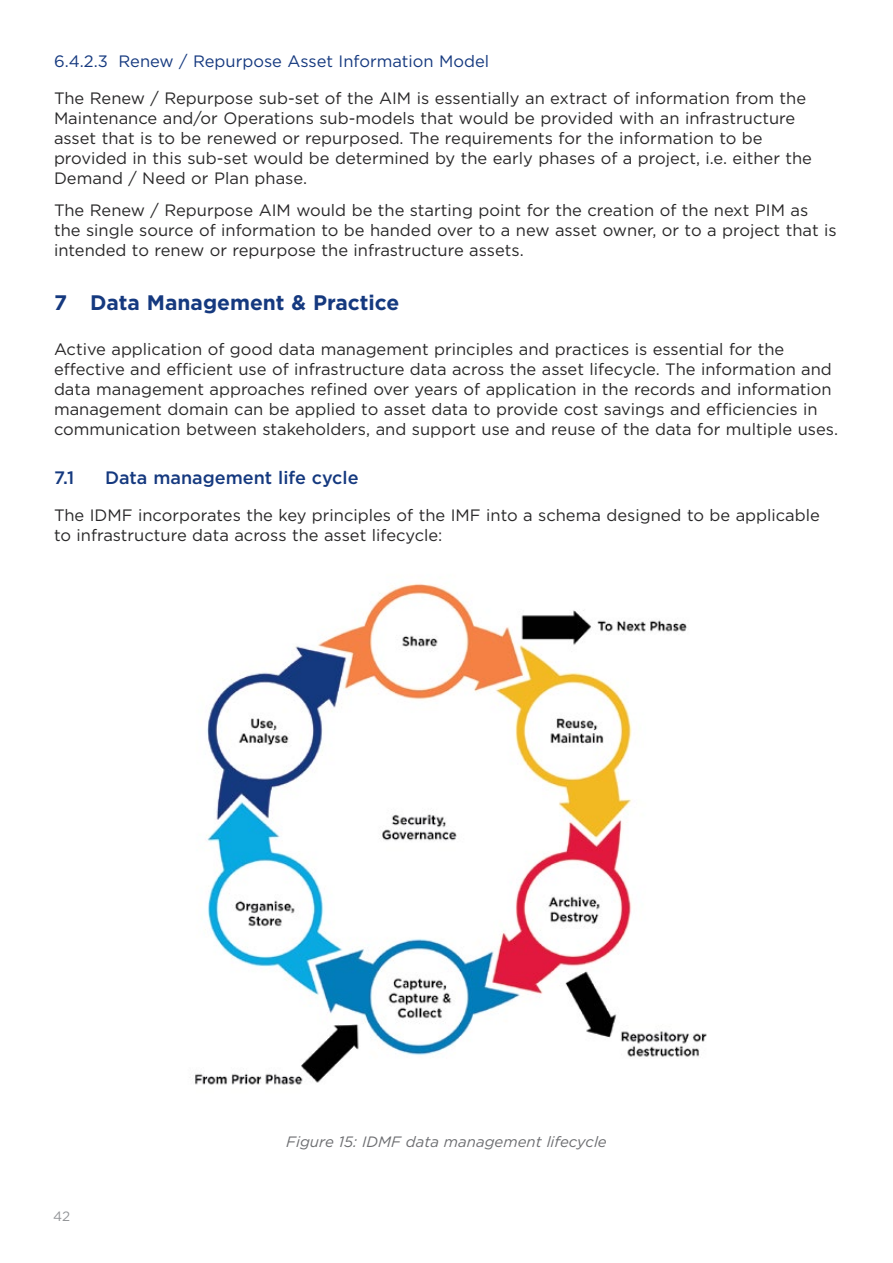
<style>
.page{position:relative;width:893px;height:1263px;background:#fff}
.page>*{position:absolute;margin:0;border:0;box-sizing:border-box;transform-origin:0 0}
.t1{font:700 21px "Gotham";color:#15397f}
.t2{font:500 18px "Gotham";color:#15397f}
.t3{font:16.5px/20px "Gotham";color:#292829}
.t4{font:16.5px "Gotham";color:#15397f}
.t5{font:italic 15px "Gotham";color:#6d6e71}
.t6{font:13.5px "Gotham";color:#939598}
</style>
<div class="page">
<img style="left:195px;top:583px;width:512px;height:502px">
<p class="t4" style="left:54px;top:51px;width:437px">6.4.2.3 Renew / Repurpose Asset Information Model</p>
<p class="t3" style="left:54px;top:88px;width:760px">The Renew / Repurpose sub-set of the AIM is essentially an extract of information from the Maintenance and/or Operations sub-models that would be provided with an infrastructure asset that is to be renewed or repurposed. The requirements for the information to be provided in this sub-set would be determined by the early phases of a project, i.e. either the Demand / Need or Plan phase.</p>
<p class="t3" style="left:54px;top:200px;width:784px">The Renew / Repurpose AIM would be the starting point for the creation of the next PIM as the single source of information to be handed over to a new asset owner, or to a project that is intended to renew or repurpose the infrastructure assets.</p>
<p class="t1" style="left:54px;top:288px;width:347px">7 Data Management &amp; Practice</p>
<p class="t3" style="left:54px;top:339px;width:786px">Active application of good data management principles and practices is essential for the effective and efficient use of infrastructure data across the asset lifecycle. The information and data management approaches refined over years of application in the records and information management domain can be applied to asset data to provide cost savings and efficiencies in communication between stakeholders, and support use and reuse of the data for multiple uses.</p>
<p class="t2" style="left:54px;top:466px;width:22px">7.1</p>
<p class="t2" style="left:105px;top:466px;width:255px">Data management life cycle</p>
<p class="t3" style="left:54px;top:505px;width:767px">The IDMF incorporates the key principles of the IMF into a schema designed to be applicable to infrastructure data across the asset lifecycle:</p>
<p class="t6" style="left:53px;top:1207px;width:19px">42</p>
<p class="t5" style="left:286px;top:1132px;width:322px">Figure 15: IDMF data management lifecycle</p>
</div>
